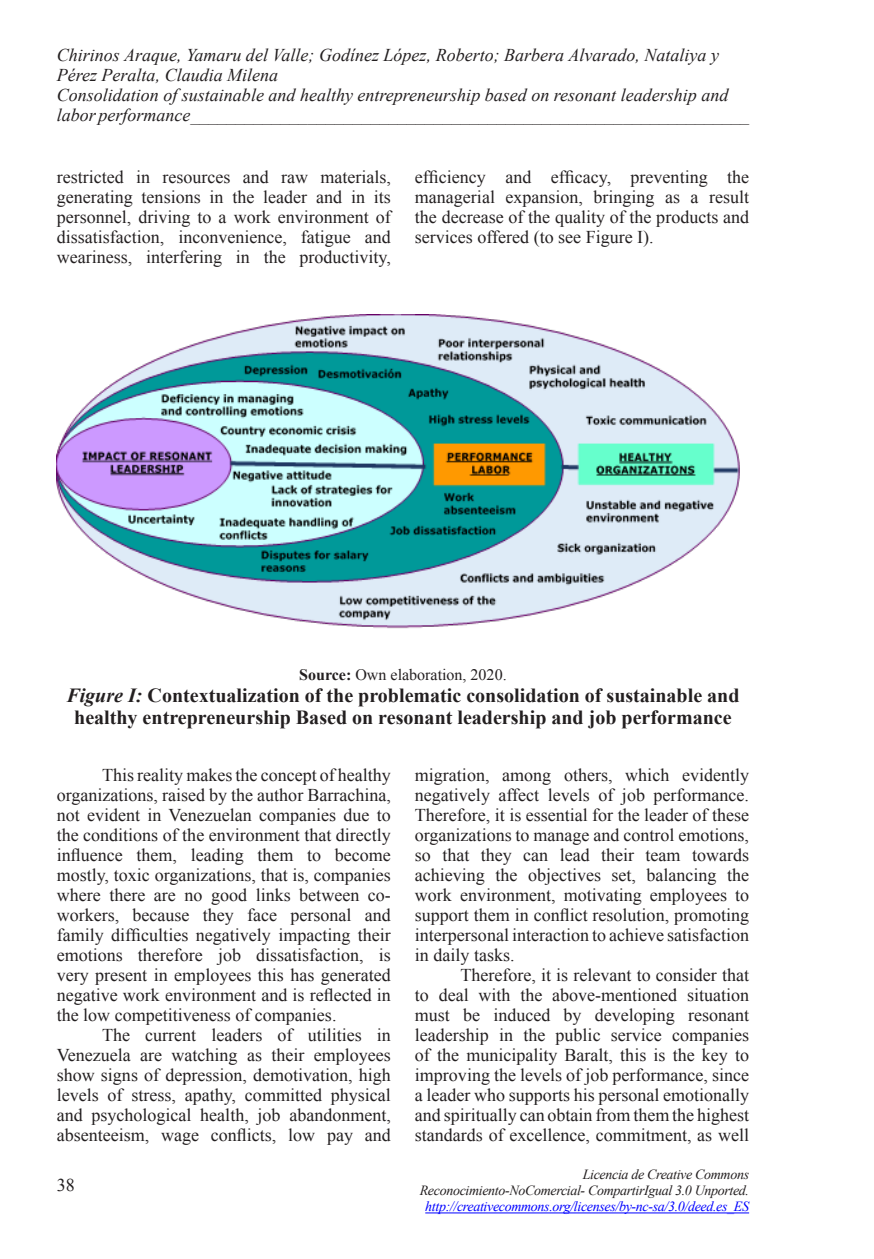
<style>
.page{position:relative;width:874px;height:1259px;background:#fff}
.page>*{position:absolute;margin:0;border:0;box-sizing:border-box;transform-origin:0 0}
.t1{font:700 20px/22px "Times New Roman";color:#231f20;text-align:center}
.t2{font:18px/20px "Times New Roman";color:#231f20;text-align:justify}
.t3{font:italic 18px/20px "Times New Roman";color:#231f20}
.t4{font:16px "Times New Roman";color:#231f20}
.t5{font:italic 14px/16px "Times New Roman";letter-spacing:-.025em;color:#231f20;text-align:right}
.t6{font:italic 14px "Times New Roman";letter-spacing:-.025em;color:#00f}
.s1{font-weight:700}
.s2{font-style:italic}
</style>
<div class="page">
<hr style="left:425px;top:1212px;width:323px;height:1px;background:#00f">
<img style="left:57px;top:315px;width:683px;height:314px">
<p class="t3" style="left:57px;top:44px;width:693px">Chirinos Araque, Yamaru del Valle; Godínez López, Roberto; Barbera Alvarado, Nataliya y Pérez Peralta, Claudia Milena<br>Consolidation of sustainable and healthy entrepreneurship based on resonant leadership and labor performance______________________________________________________________</p>
<p class="t2" style="left:57px;top:166px;width:335px">restricted in resources and raw materials, generating tensions in the leader and in its personnel, driving to a work environment of dissatisfaction, inconvenience, fatigue and weariness, interfering in the productivity,</p>
<p class="t2" style="left:415px;top:166px;width:335px">efficiency and efficacy, preventing the managerial expansion, bringing as a result the decrease of the quality of the products and services offered (to see Figure I).</p>
<p class="t4" style="left:299px;top:664px;width:209px"><span class="s1">Source:</span> Own elaboration, 2020.</p>
<p class="t1" style="left:66px;top:684px;width:674px"><span class="s2">Figure I:</span> Contextualization of the problematic consolidation of sustainable and healthy entrepreneurship Based on resonant leadership and job performance</p>
<p class="t2" style="left:57px;top:764px;width:335px;text-indent:45px">This reality makes the concept of healthy organizations, raised by the author Barrachina, not evident in Venezuelan companies due to the conditions of the environment that directly influence them, leading them to become mostly, toxic organizations, that is, companies where there are no good links between co&shy;workers, because they face personal and family difficulties negatively impacting their emotions therefore job dissatisfaction, is very present in employees this has generated negative work environment and is reflected in the low competitiveness of companies.</p>
<p class="t2" style="left:57px;top:1024px;width:335px;text-indent:45px">The current leaders of utilities in Venezuela are watching as their employees show signs of depression, demotivation, high levels of stress, apathy, committed physical and psychological health, job abandonment, absenteeism, wage conflicts, low pay and</p>
<p class="t2" style="left:415px;top:764px;width:335px">migration, among others, which evidently negatively affect levels of job performance.<br>Therefore, it is essential for the leader of these organizations to manage and control emotions, so that they can lead their team towards achieving the objectives set, balancing the work environment, motivating employees to support them in conflict resolution, promoting interpersonal interaction to achieve satisfaction in daily tasks.</p>
<p class="t2" style="left:415px;top:964px;width:335px;text-indent:45px">Therefore, it is relevant to consider that to deal with the above-mentioned situation must be induced by developing resonant leadership in the public service companies of the municipality Baralt, this is the key to improving the levels of job performance, since a leader who supports his personal emotionally and spiritually can obtain from them the highest standards of excellence, commitment, as well</p>
<p class="t2" style="left:57px;top:1175px;width:19px">38</p>
<p class="t5" style="left:419px;top:1166px;width:331px">Licencia de Creative Commons<br>Reconocimiento-NoComercial- CompartirIgual 3.0 Unported.</p>
<p class="t6" style="left:425px;top:1197px;width:325px">http://creativecommons.org/licenses/by-nc-sa/3.0/deed.es_ES</p>
</div>
